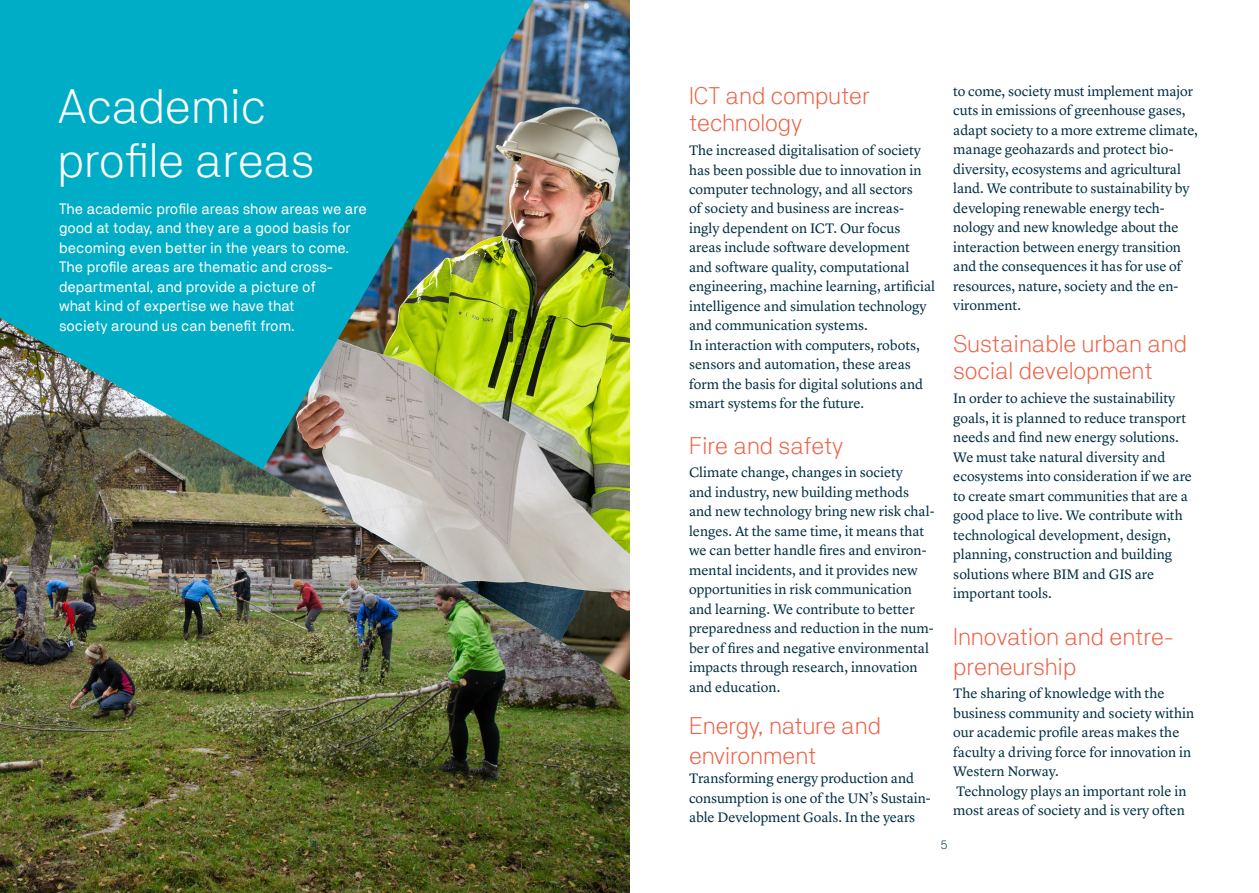
<style>
.page{position:relative;width:1259px;height:893px;background:#fff}
.page>*{position:absolute;margin:0;border:0;box-sizing:border-box;transform-origin:0 0}
.t1{font:300 48px/54px "NB Akademie Std";color:#fff}
.t2{font:300 24px/27px "NB Akademie Std";letter-spacing:-.005em;color:#ec644a}
.t3{font:15px/19.5px "NB Akademie Std";color:#fff}
.t4{font:14.25px/19.5px "Lyon Text";color:#002f43}
.t5{font:300 12px "NB Akademie Std";color:#002f43}
</style>
<div class="page">
<img style="left:534px;top:0;width:95px;height:318px">
<svg style="left:0;top:0;width:534px;height:318px;fill:#00adc6"></svg>
<img style="left:0;top:318px;width:630px;height:575px">
<h1 class="t1" style="left:57px;top:79px;width:258px">Academic profile areas</h1>
<p class="t3" style="left:59px;top:199px;width:309px">The academic profile areas show areas we are good at today, and they are a good basis for becoming even better in the years to come.<br>The profile areas are thematic and cross&shy;departmental, and provide a picture of<br>what kind of expertise we have that<br>society around us can benefit from.</p>
<h2 class="t2" style="left:689px;top:82px;width:182px">ICT and computer technology</h2>
<p class="t4" style="left:689px;top:139px;width:248px">The increased digitalisation of society has been possible due to innovation in computer technology, and all sectors<br>of society and business are increas&shy;ingly dependent on ICT. Our focus areas include software development and software quality, computational engineering, machine learning, artificial intelligence and simulation technology and communication systems.<br>In interaction with computers, robots, sensors and automation, these areas form the basis for digital solutions and smart systems for the future.</p>
<h2 class="t2" style="left:689px;top:431px;width:156px">Fire and safety</h2>
<p class="t4" style="left:689px;top:462px;width:247px">Climate change, changes in society<br>and industry, new building methods and new technology bring new risk chal&shy;lenges. At the same time, it means that we can better handle fires and environ&shy;mental incidents, and it provides new opportunities in risk communication and learning. We contribute to better preparedness and reduction in the num&shy;ber of fires and negative environmental impacts through research, innovation and education.</p>
<h2 class="t2" style="left:689px;top:710px;width:193px;line-height:30px">Energy, nature and environment</h2>
<p class="t4" style="left:689px;top:768px;width:243px">Transforming energy production and consumption is one of the UN’s Sustain&shy;able Development Goals. In the years</p>
<p class="t4" style="left:953px;top:80px;width:246px">to come, society must implement major cuts in emissions of greenhouse gases, adapt society to a more extreme climate, manage geohazards and protect bio&shy;diversity, ecosystems and agricultural land. We contribute to sustainability by developing renewable energy tech&shy;nology and new knowledge about the interaction between energy transition and the consequences it has for use of resources, nature, society and the en&shy;vironment.</p>
<h2 class="t2" style="left:953px;top:330px;width:235px">Sustainable urban and social development</h2>
<p class="t4" style="left:953px;top:387px;width:240px">In order to achieve the sustainability goals, it is planned to reduce transport needs and find new energy solutions.<br>We must take natural diversity and ecosystems into consideration if we are to create smart communities that are a good place to live. We contribute with technological development, design, planning, construction and building solutions where BIM and GIS are important tools.</p>
<h2 class="t2" style="left:953px;top:621px;width:222px;line-height:30px">Innovation and entre&shy;preneurship</h2>
<p class="t4" style="left:953px;top:683px;width:242px">The sharing of knowledge with the business community and society within our academic profile areas makes the faculty a driving force for innovation in Western Norway.<br>Technology plays an important role in most areas of society and is very often</p>
<p class="t5" style="left:311px;top:838px;width:9px">4</p>
<p class="t5" style="left:941px;top:838px;width:8px">5</p>
</div>
